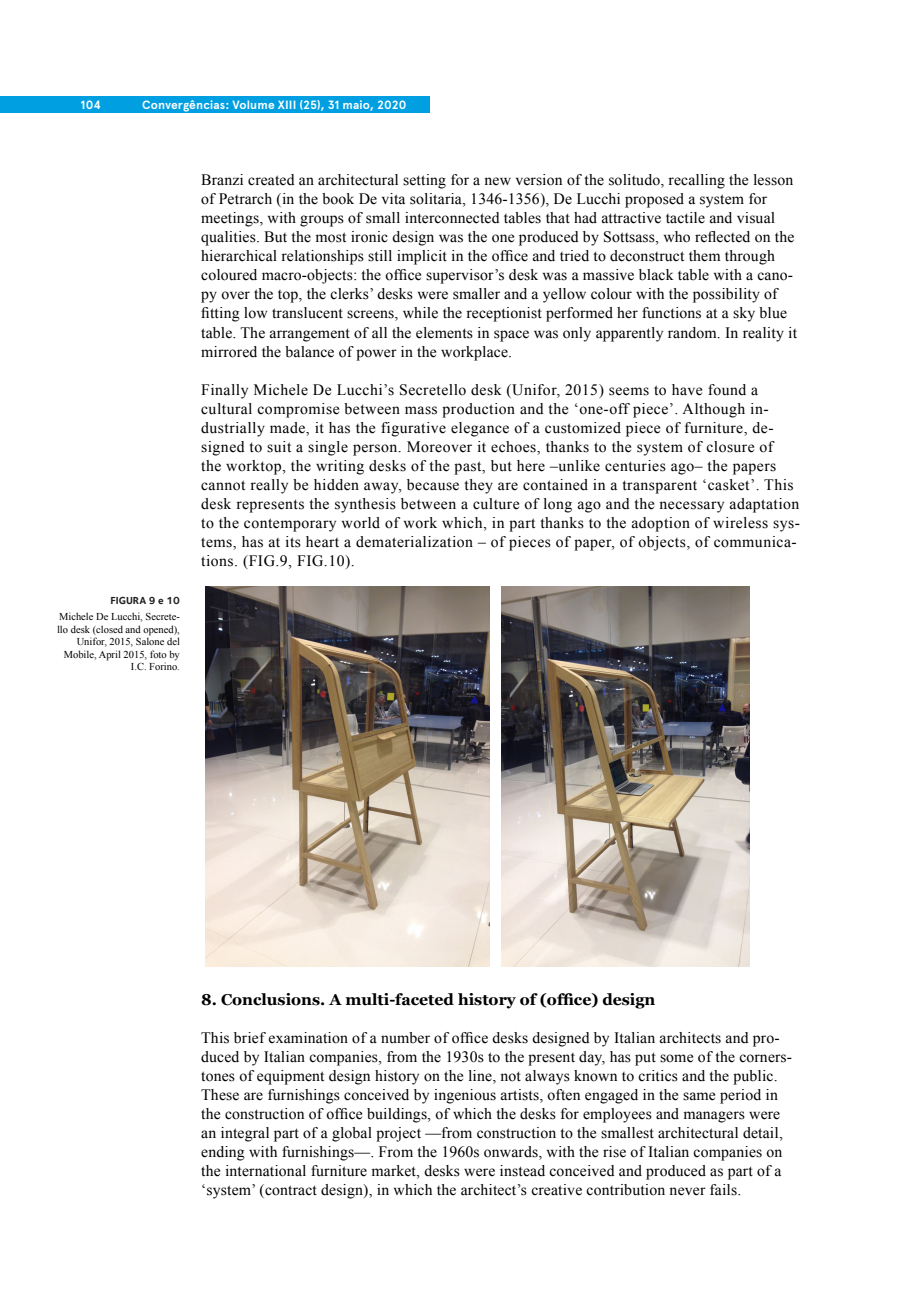
<style>
.page{position:relative;width:919px;height:1289px;background:#fff}
.page>*{position:absolute;margin:0;border:0;box-sizing:border-box;transform-origin:0 0}
.t1{font:15.75px/19px "Times New Roman";letter-spacing:.01em;color:#000001}
.t2{font:15.75px/19px "Times New Roman";letter-spacing:.03em;color:#000001}
.t3{font:700 15.75px "Georgia";color:#000001}
.t4{font:700 12px "Apercu Pro";letter-spacing:.01em;color:#fff}
.t5{font:10.5px/12.6px "Times New Roman";color:#000001;text-align:right}
.t6{font:700 10.5px "Foundry Sterling";color:#231f20}
</style>
<div class="page">
<div style="left:0;top:96px;width:429px;height:17px;background:#009fe2"></div>
<img style="left:205px;top:586px;width:285px;height:380px">
<img style="left:501px;top:586px;width:248px;height:380px">
<p class="t4" style="left:81px;top:95px;width:22px">104</p>
<p class="t4" style="left:142px;top:95px;width:266px">Convergências: Volume XIII (25), 31 maio, 2020</p>
<p class="t6" style="left:110px;top:594px;width:71px">FIGURA 9 e 10</p>
<p class="t5" style="left:57px;top:610px;width:124px">Michele De Lucchi, Secrete&shy;llo desk (closed and opened),<br>Unifor, 2015, Salone del<br>Mobile, April 2015, foto by<br>I.C. Forino.</p>
<p class="t1" style="left:201px;top:170px;width:597px">Branzi created an architectural setting for a new version of the solitudo, recalling the lesson of Petrarch (in the book De vita solitaria, 1346-1356), De Lucchi proposed a system for meetings, with groups of small interconnected tables that had attractive tactile and visual qualities. But the most ironic design was the one produced by Sottsass, who reflected on the hierarchical relationships still implicit in the office and tried to deconstruct them through coloured macro-objects: the office supervisor’s desk was a massive black table with a cano&shy;py over the top, the clerks’ desks were smaller and a yellow colour with the possibility of fitting low translucent screens, while the receptionist performed her functions at a sky blue table. The arrangement of all the elements in space was only apparently random. In reality it mirrored the balance of power in the workplace.</p>
<p class="t2" style="left:201px;top:379px;width:600px">Finally Michele De Lucchi’s Secretello desk (Unifor, 2015) seems to have found a cultural compromise between mass production and the ‘one-off piece’. Although in&shy;dustrially made, it has the figurative elegance of a customized piece of furniture, de&shy;signed to suit a single person. Moreover it echoes, thanks to the system of closure of<br>the worktop, the writing desks of the past, but here ‒unlike centuries ago‒ the papers cannot really be hidden away, because they are contained in a transparent ‘casket’. This desk represents the synthesis between a culture of long ago and the necessary adaptation to the contemporary world of work which, in part thanks to the adoption of wireless sys&shy;tems, has at its heart a dematerialization – of pieces of paper, of objects, of communica&shy;tions. (FIG.9, FIG.10).</p>
<p class="t3" style="left:201px;top:987px;width:456px">8. Conclusions. A multi-faceted history of (office) design</p>
<p class="t1" style="left:201px;top:1027px;width:592px">This brief examination of a number of office desks designed by Italian architects and pro&shy;duced by Italian companies, from the 1930s to the present day, has put some of the corners&shy;tones of equipment design history on the line, not always known to critics and the public.<br>These are furnishings conceived by ingenious artists, often engaged in the same period in the construction of office buildings, of which the desks for employees and managers were an integral part of a global project —from construction to the smallest architectural detail, ending with furnishings—. From the 1960s onwards, with the rise of Italian companies on the international furniture market, desks were instead conceived and produced as part of a ‘system’ (contract design), in which the architect’s creative contribution never fails.</p>
</div>
